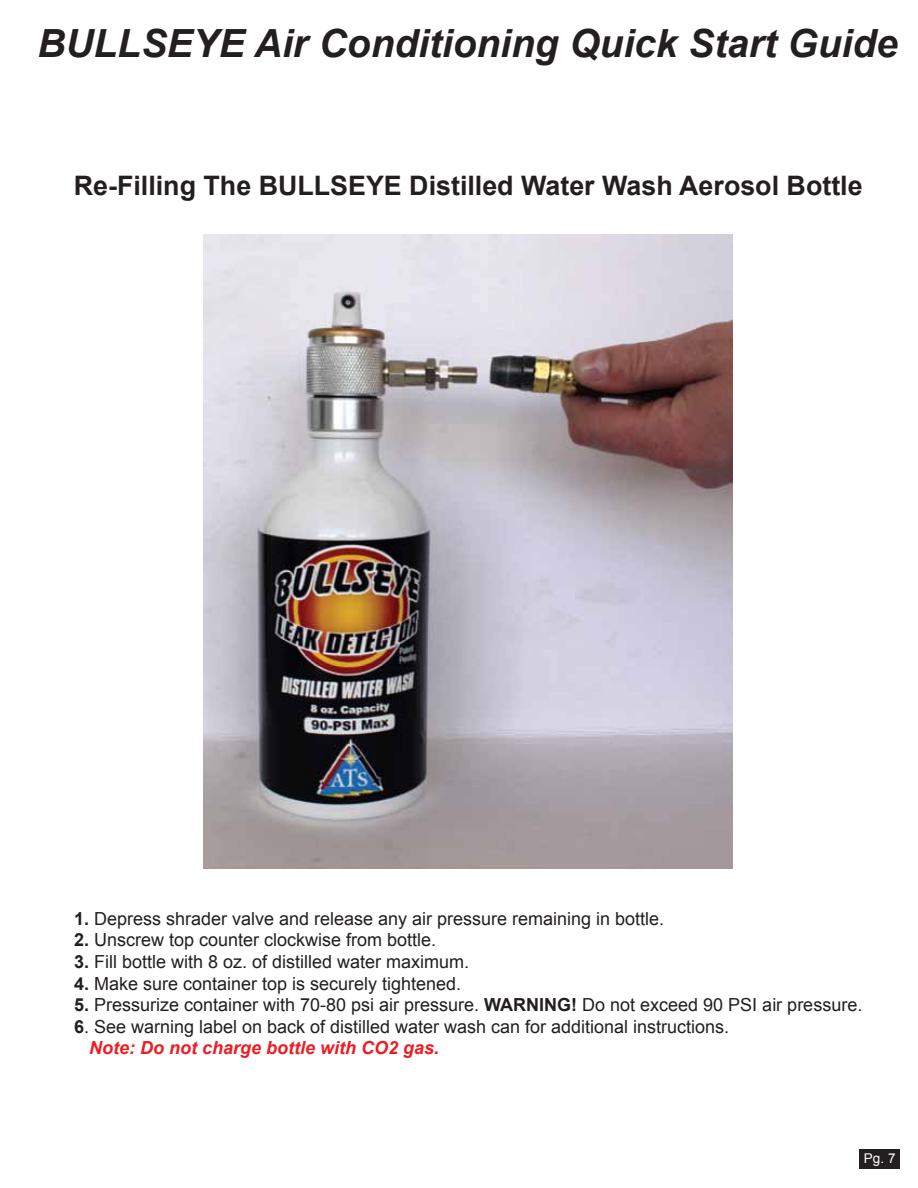
<style>
.page{position:relative;width:918px;height:1188px;background:#fff}
.page>*{position:absolute;margin:0;border:0;box-sizing:border-box;transform-origin:0 0}
.t1{font:italic 700 38.85px "Arial";color:#231f20}
.t2{font:700 26.85px "Arial";color:#231f20}
.t3{font:18px/21.6px "Arial";color:#231f20}
.t4{font:13.5px "Arial";color:#fff}
.s1{font-weight:700}
.s2{font-weight:700;font-style:italic;color:#ed1d24}
</style>
<div class="page">
<img style="left:204px;top:234px;width:529px;height:634px">
<div style="left:859px;top:1149px;width:41px;height:19px;background:#231f20"></div>
<h1 class="t1" style="left:37px;top:17px;width:862px">BULLSEYE Air Conditioning Quick Start Guide</h1>
<h2 class="t2" style="left:74px;top:167px;width:790px">Re-Filling The BULLSEYE Distilled Water Wash Aerosol Bottle</h2>
<p class="t3" style="left:74px;top:908px;width:592px"><span class="s1">1.</span> Depress shrader valve and release any air pressure remaining in bottle.</p>
<p class="t3" style="left:74px;top:930px;width:364px"><span class="s1">2.</span> Unscrew top counter clockwise from bottle.</p>
<p class="t3" style="left:74px;top:951px;width:397px"><span class="s1">3.</span> Fill bottle with 8 oz. of distilled water maximum.</p>
<p class="t3" style="left:74px;top:973px;width:389px"><span class="s1">4.</span> Make sure container top is securely tightened.</p>
<p class="t3" style="left:74px;top:994px;width:790px"><span class="s1">5.</span> Pressurize container with 70-80 psi air pressure. <span class="s1">WARNING!</span> Do not exceed 90 PSI air pressure.</p>
<p class="t3" style="left:89px;top:1016px;width:642px;text-indent:-15px"><span class="s1">6</span>. See warning label on back of distilled water wash can for additional instructions.<br><span class="s2">Note: Do not charge bottle with CO2 gas.</span></p>
<p class="t4" style="left:864px;top:1149px;width:33px">Pg. 7</p>
</div>
